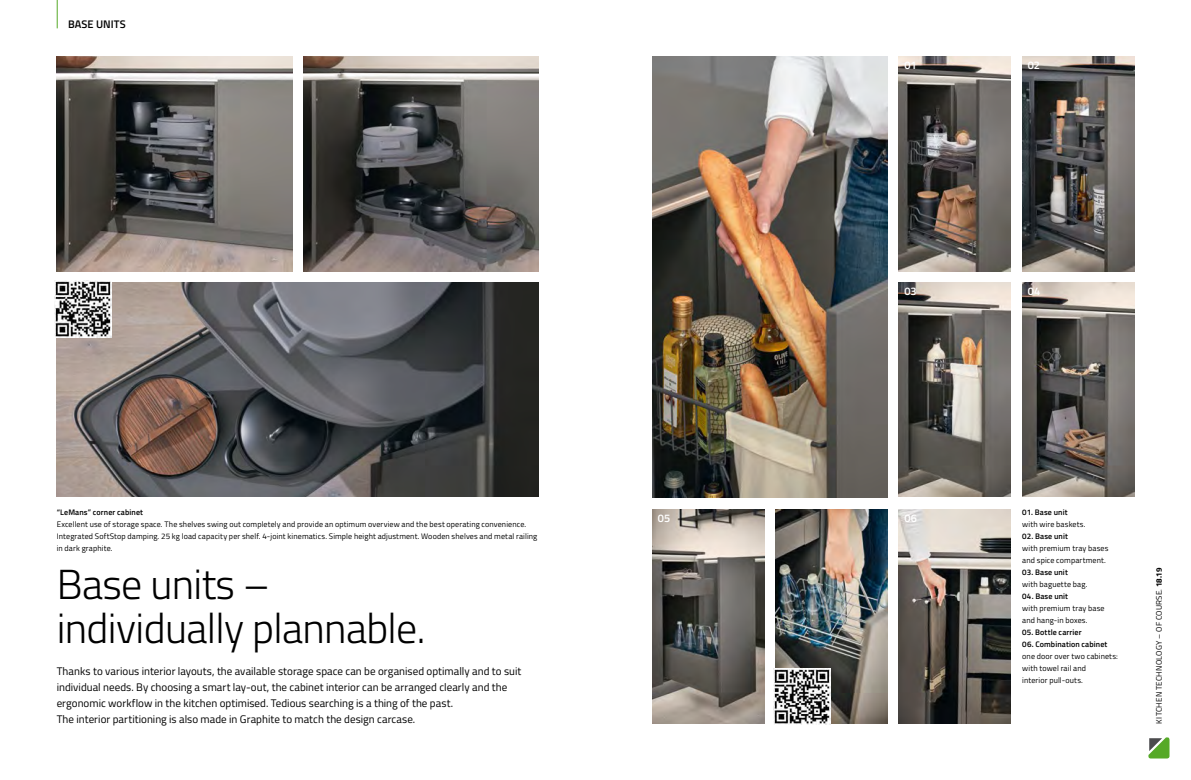
<style>
.page{position:relative;width:1191px;height:780px;background:#fff}
.page>*{position:absolute;margin:0;border:0;box-sizing:border-box;transform-origin:0 0}
.t1{font:300 42px/44px "Titillium Web";letter-spacing:-.015em;color:#000}
.t2{font:11px/16px "Titillium Web";color:#000}
.t3{font:600 11px "Titillium Web";letter-spacing:-.005em;color:#fff}
.t4{font:600 11px "Titillium Web";letter-spacing:.005em;color:#000}
.t5{font:8px/12px "Titillium Web";letter-spacing:.015em;color:#000}
.t6{font:600 8px "Titillium Web";letter-spacing:.015em;color:#000}
.s1{font-weight:700}
</style>
<div class="page">
<img style="left:899px;top:57px;width:112px;height:214px">
<img style="left:1022px;top:57px;width:112px;height:214px">
<img style="left:1022px;top:282px;width:112px;height:215px">
<img style="left:899px;top:282px;width:112px;height:215px">
<svg style="left:1148px;top:737px;width:21px;height:21px"></svg>
<svg style="left:57px;top:0;width:1px;height:28px"></svg>
<img style="left:303px;top:57px;width:236px;height:214px">
<img style="left:57px;top:57px;width:235px;height:214px">
<img style="left:57px;top:282px;width:482px;height:215px">
<img style="left:652px;top:57px;width:235px;height:440px">
<img style="left:899px;top:509px;width:112px;height:214px">
<img style="left:652px;top:509px;width:112px;height:214px">
<img style="left:775px;top:509px;width:112px;height:214px">
<img style="left:55px;top:281px;width:57px;height:56px">
<img style="left:773px;top:668px;width:57px;height:56px">
<h2 class="t4" style="left:68px;top:16px;width:59px">BASE UNITS</h2>
<p class="t6" style="left:57px;top:506px;width:88px">“LeMans” corner cabinet</p>
<p class="t5" style="left:57px;top:518px;width:482px">Excellent use of storage space. The shelves swing out completely and provide an optimum overview and the best operating convenience.<br>Integrated SoftStop damping. 25 kg load capacity per shelf. 4-joint kinematics. Simple height adjustment. Wooden shelves and metal railing in dark graphite.</p>
<h1 class="t1" style="left:57px;top:560px;width:370px">Base units – individually plannable.</h1>
<p class="t2" style="left:57px;top:662px;width:466px">Thanks to various interior layouts, the available storage space can be organised optimally and to suit individual needs. By choosing a smart lay-out, the cabinet interior can be arranged clearly and the ergonomic workflow in the kitchen optimised. Tedious searching is a thing of the past.<br>The interior partitioning is also made in Graphite to match the design carcase.</p>
<h2 class="t3" style="left:904px;top:57px;width:14px">01</h2>
<h2 class="t3" style="left:1028px;top:57px;width:14px">02</h2>
<h2 class="t3" style="left:904px;top:283px;width:14px">03</h2>
<h2 class="t3" style="left:1028px;top:283px;width:14px">04</h2>
<h2 class="t3" style="left:658px;top:510px;width:14px">05</h2>
<h2 class="t3" style="left:904px;top:510px;width:14px">06</h2>
<p class="t6" style="left:1022px;top:506px;width:47px">01. Base unit</p>
<p class="t5" style="left:1022px;top:518px;width:65px">with wire baskets.</p>
<p class="t6" style="left:1022px;top:530px;width:47px">02. Base unit</p>
<p class="t5" style="left:1022px;top:542px;width:88px">with premium tray bases and spice compartment.</p>
<p class="t6" style="left:1022px;top:566px;width:47px">03. Base unit</p>
<p class="t5" style="left:1022px;top:578px;width:67px">with baguette bag.</p>
<p class="t6" style="left:1022px;top:590px;width:47px">04. Base unit</p>
<p class="t5" style="left:1022px;top:602px;width:84px">with premium tray base and hang-in boxes.</p>
<p class="t6" style="left:1022px;top:626px;width:61px">05. Bottle carrier</p>
<p class="t6" style="left:1022px;top:638px;width:87px">06. Combination cabinet</p>
<p class="t5" style="left:1022px;top:650px;width:97px">one door over two cabinets: with towel rail and<br>interior pull-outs.</p>
<p class="t5" style="left:1152px;top:723px;width:157px;rotate:-90deg">KITCHEN TECHNOLOGY – OF COURSE. <span class="s1">18.19</span></p>
</div>
